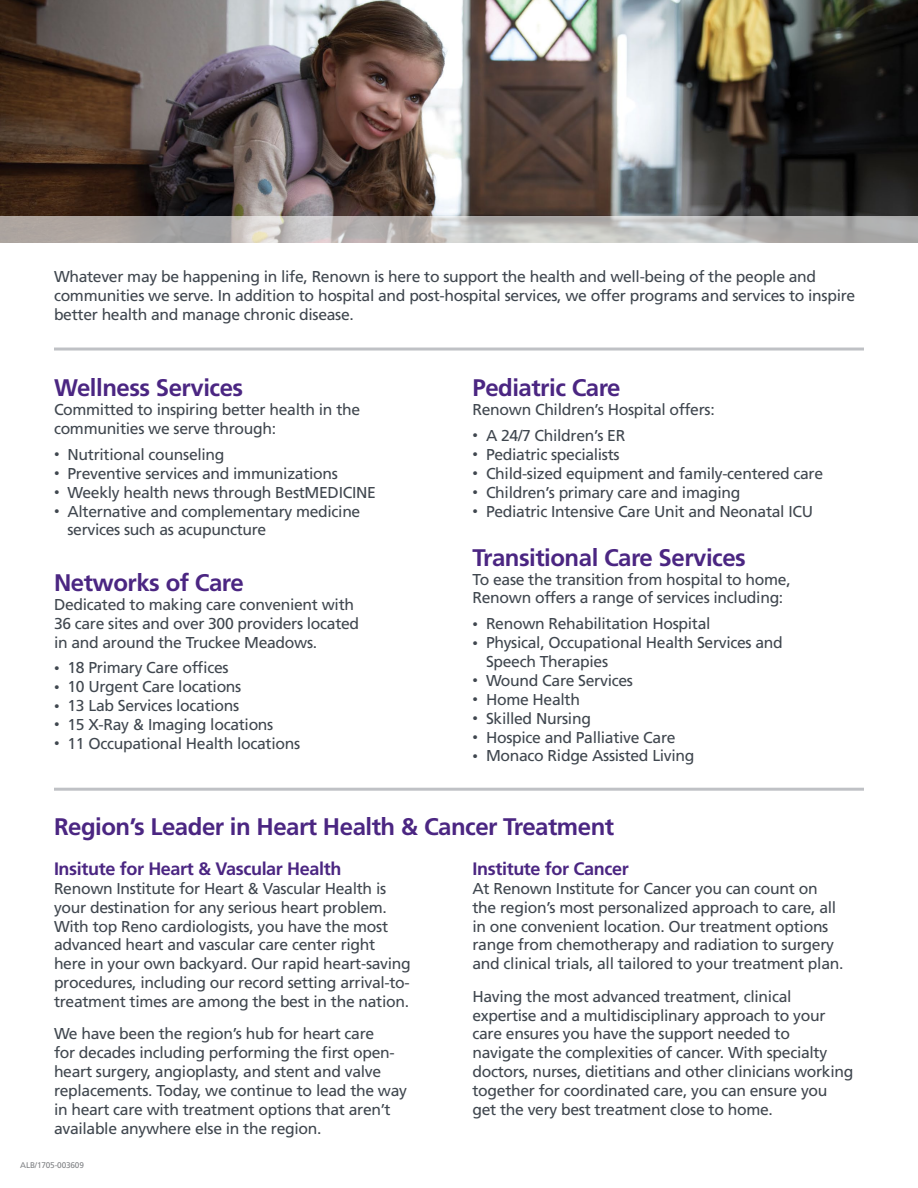
<style>
.page{position:relative;width:918px;height:1188px;background:#fff}
.page>*{position:absolute;margin:0;border:0;box-sizing:border-box;transform-origin:0 0}
.t1{font:700 24px "Frutiger LT Std";letter-spacing:-.02em;color:#4b2682}
.t2{font:700 18px "Frutiger LT Std";letter-spacing:-.02em;color:#4b2682}
.t3{font:15.75px/18.9px "Frutiger LT Std";letter-spacing:-.02em;color:#40474f}
.t4{font:8.25px "Frutiger LT Std";letter-spacing:-.02em;color:#808285}
.s1{font-size:10.95px}
</style>
<div class="page">
<hr style="left:54px;top:788px;width:810px;height:3px;background:#bfc1c5">
<img style="left:0;top:0;width:918px;height:216px">
<hr style="left:54px;top:348px;width:810px;height:3px;background:#bfc1c5">
<svg style="left:0;top:216px;width:918px;height:27px;background:#b8b6b4"></svg>
<p class="t3" style="left:54px;top:267px;width:803px">Whatever may be happening in life, Renown is here to support the health and well-being of the people and communities we serve. In addition to hospital and post-hospital services, we offer programs and services to inspire better health and manage chronic disease.</p>
<h1 class="t1" style="left:54px;top:374px;width:191px">Wellness Services</h1>
<p class="t3" style="left:54px;top:400px;width:308px">Committed to inspiring better health in the communities we serve through:</p>
<p class="t3" style="left:54px;top:445px;width:172px"><span class="s1">•</span> Nutritional counseling</p>
<p class="t3" style="left:54px;top:464px;width:285px"><span class="s1">•</span> Preventive services and immunizations</p>
<p class="t3" style="left:54px;top:483px;width:323px"><span class="s1">•</span> Weekly health news through BestMEDICINE</p>
<p class="t3" style="left:68px;top:502px;width:294px;text-indent:-14px"><span class="s1">•</span> Alternative and complementary medicine services such as acupuncture</p>
<h1 class="t1" style="left:54px;top:568px;width:191px">Networks of Care</h1>
<p class="t3" style="left:54px;top:595px;width:307px">Dedicated to making care convenient with<br>36 care sites and over 300 providers located in and around the Truckee Meadows.</p>
<p class="t3" style="left:54px;top:658px;width:176px"><span class="s1">•</span> 18 Primary Care offices</p>
<p class="t3" style="left:54px;top:677px;width:189px"><span class="s1">•</span> 10 Urgent Care locations</p>
<p class="t3" style="left:54px;top:696px;width:187px"><span class="s1">•</span> 13 Lab Services locations</p>
<p class="t3" style="left:54px;top:715px;width:221px"><span class="s1">•</span> 15 X-Ray &amp; Imaging locations</p>
<p class="t3" style="left:54px;top:734px;width:248px"><span class="s1">•</span> 11 Occupational Health locations</p>
<h1 class="t1" style="left:472px;top:374px;width:150px">Pediatric Care</h1>
<p class="t3" style="left:472px;top:400px;width:244px">Renown Children’s Hospital offers:</p>
<p class="t3" style="left:472px;top:426px;width:154px"><span class="s1">•</span> A 24/7 Children’s ER</p>
<p class="t3" style="left:472px;top:445px;width:149px"><span class="s1">•</span> Pediatric specialists</p>
<p class="t3" style="left:472px;top:464px;width:352px"><span class="s1">•</span> Child-sized equipment and family-centered care</p>
<p class="t3" style="left:472px;top:483px;width:269px"><span class="s1">•</span> Children’s primary care and imaging</p>
<p class="t3" style="left:472px;top:502px;width:342px"><span class="s1">•</span> Pediatric Intensive Care Unit and Neonatal ICU</p>
<h1 class="t1" style="left:472px;top:543px;width:275px">Transitional Care Services</h1>
<p class="t3" style="left:472px;top:570px;width:320px">To ease the transition from hospital to home,<br>Renown offers a range of services including:</p>
<p class="t3" style="left:472px;top:614px;width:240px"><span class="s1">•</span> Renown Rehabilitation Hospital</p>
<p class="t3" style="left:486px;top:633px;width:298px;text-indent:-14px"><span class="s1">•</span> Physical, Occupational Health Services and<br>Speech Therapies</p>
<p class="t3" style="left:472px;top:671px;width:162px"><span class="s1">•</span> Wound Care Services</p>
<p class="t3" style="left:472px;top:690px;width:109px"><span class="s1">•</span> Home Health</p>
<p class="t3" style="left:472px;top:709px;width:120px"><span class="s1">•</span> Skilled Nursing</p>
<p class="t3" style="left:472px;top:728px;width:205px"><span class="s1">•</span> Hospice and Palliative Care</p>
<p class="t3" style="left:472px;top:747px;width:224px"><span class="s1">•</span> Monaco Ridge Assisted Living</p>
<h1 class="t1" style="left:54px;top:813px;width:562px">Region’s Leader in Heart Health &amp; Cancer Treatment</h1>
<p class="t2" style="left:54px;top:858px;width:289px">Insitute for Heart &amp; Vascular Health</p>
<p class="t3" style="left:54px;top:879px;width:358px">Renown Institute for Heart &amp; Vascular Health is your destination for any serious heart problem.<br>With top Reno cardiologists, you have the most advanced heart and vascular care center right here in your own backyard. Our rapid heart-saving procedures, including our record setting arrival-to&shy;treatment times are among the best in the nation.</p>
<p class="t3" style="left:54px;top:1025px;width:355px">We have been the region’s hub for heart care<br>for decades including performing the first open&shy;heart surgery, angioplasty, and stent and valve replacements. Today, we continue to lead the way in heart care with treatment options that aren’t available anywhere else in the region.</p>
<p class="t2" style="left:472px;top:858px;width:158px">Institute for Cancer</p>
<p class="t3" style="left:472px;top:879px;width:372px">At Renown Institute for Cancer you can count on the region’s most personalized approach to care, all in one convenient location. Our treatment options range from chemotherapy and radiation to surgery and clinical trials, all tailored to your treatment plan.</p>
<p class="t3" style="left:472px;top:987px;width:382px">Having the most advanced treatment, clinical expertise and a multidisciplinary approach to your care ensures you have the support needed to navigate the complexities of cancer. With specialty doctors, nurses, dietitians and other clinicians working together for coordinated care, you can ensure you get the very best treatment close to home.</p>
<p class="t4" style="left:20px;top:1160px;width:65px">ALB/1705-003609</p>
</div>
